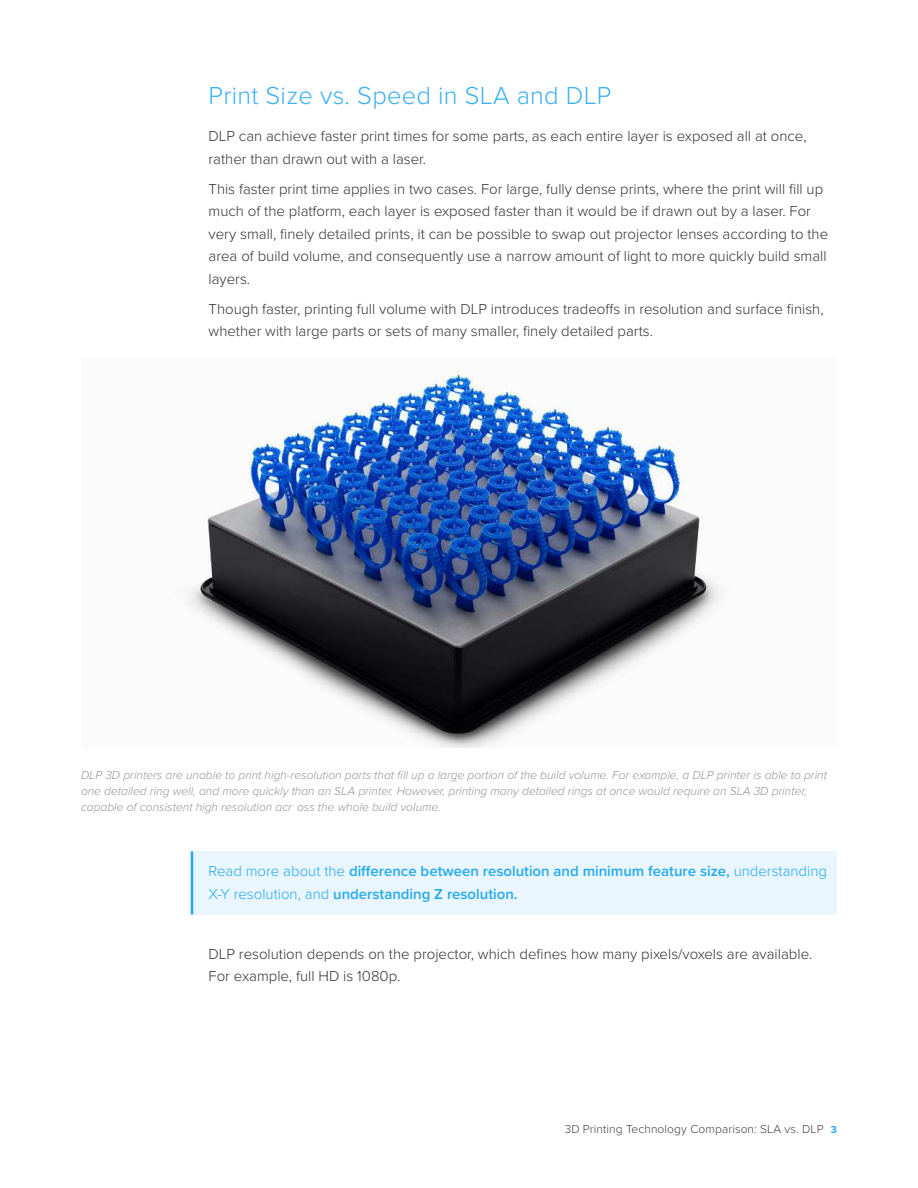
<style>
.page{position:relative;width:918px;height:1188px;background:#fff}
.page>*{position:absolute;margin:0;border:0;box-sizing:border-box;transform-origin:0 0}
.t1{font:300 25.5px "Proxima Nova";letter-spacing:.01em;color:#3bb1f3}
.t2{font:300 15px/22.5px "Proxima Nova";color:#313138}
.t3{font:600 15px/22.5px "Proxima Nova";color:#25a9f1}
.t4{font:italic 300 12px/16.2px "Proxima Nova";color:#93929e}
.t5{font:300 12px "Proxima Nova";letter-spacing:.01em;color:#404042}
.s1{font-weight:300}
.s2{font-weight:700;font-size:10.5px;color:#25a9f1}
</style>
<div class="page">
<div style="left:192px;top:851px;width:645px;height:63px;background:#e9f6fd"></div>
<hr style="left:191px;top:851px;width:2px;height:63px;background:#25a9f1">
<img style="left:187px;top:369px;width:534px;height:378px">
<h1 class="t1" style="left:209px;top:84px;width:404px">Print Size vs. Speed in SLA and DLP</h1>
<p class="t2" style="left:209px;top:126px;width:600px">DLP can achieve faster print times for some parts, as each entire layer is exposed all at once, rather than drawn out with a laser.</p>
<p class="t2" style="left:209px;top:178px;width:621px">This faster print time applies in two cases. For large, fully dense prints, where the print will fill up much of the platform, each layer is exposed faster than it would be if drawn out by a laser. For very small, finely detailed prints, it can be possible to swap out projector lenses according to the area of build volume, and consequently use a narrow amount of light to more quickly build small layers.</p>
<p class="t2" style="left:209px;top:298px;width:617px">Though faster, printing full volume with DLP introduces tradeoffs in resolution and surface finish, whether with large parts or sets of many smaller, finely detailed parts.</p>
<p class="t4" style="left:81px;top:767px;width:748px">DLP 3D printers are unable to print high-resolution parts that fill up a large portion of the build volume. For example, a DLP printer is able to print one detailed ring well, and more quickly than an SLA printer. However, printing many detailed rings at once would require an SLA 3D printer, capable of consistent high resolution acr oss the whole build volume.</p>
<p class="t3" style="left:209px;top:861px;width:620px"><span class="s1">Read more about the</span> difference between resolution and minimum feature size, <span class="s1">understanding<br>X-Y resolution, and</span> understanding Z resolution.</p>
<p class="t2" style="left:209px;top:943px;width:605px">DLP resolution depends on the projector, which defines how many pixels/voxels are available.<br>For example, full HD is 1080p.</p>
<p class="t5" style="left:565px;top:1124px;width:274px">3D Printing Technology Comparison: SLA vs. DLP <span class="s2">3</span></p>
</div>
